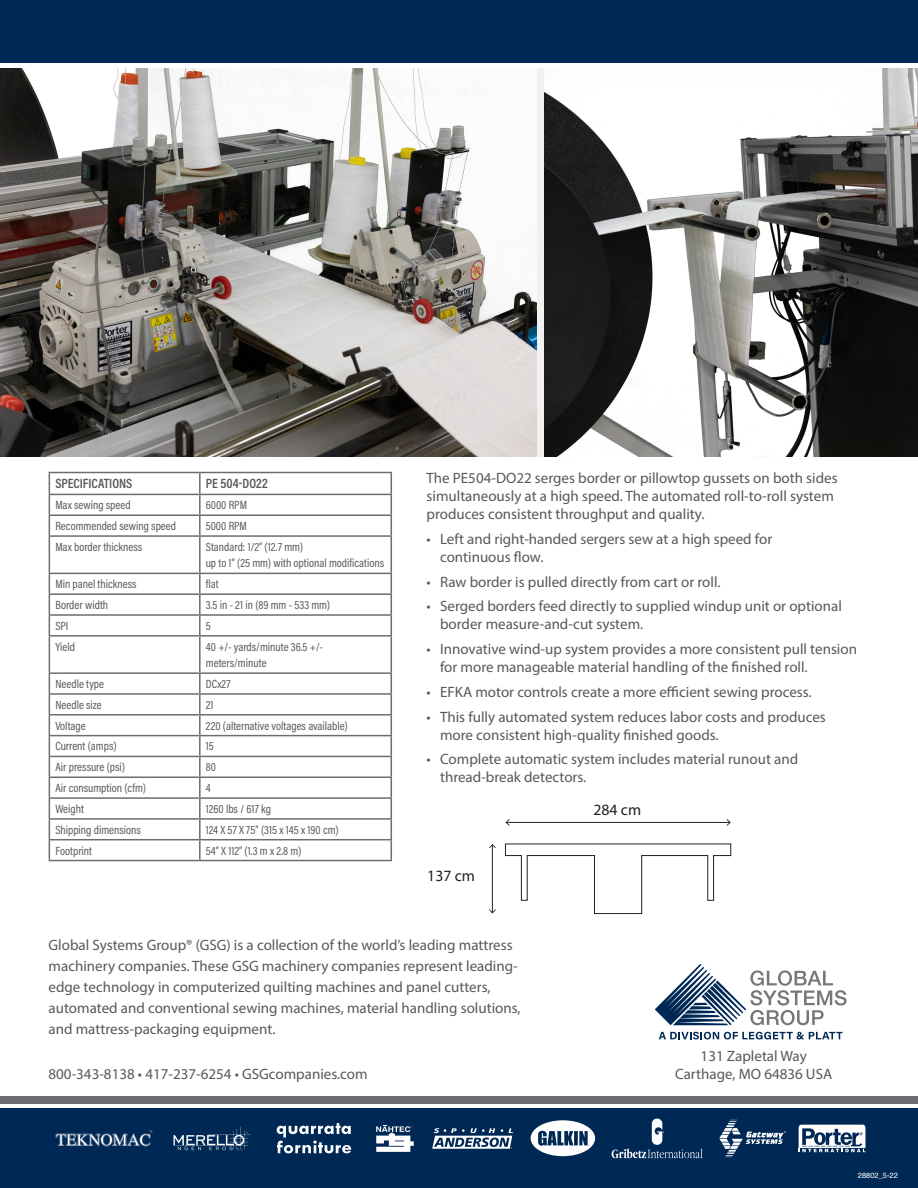
<style>
.page{position:relative;width:918px;height:1188px;background:#fff}
.page>*{position:absolute;margin:0;border:0;box-sizing:border-box;transform-origin:0 0}
.t1{font:15.75px "Myriad Pro";color:#231f20}
.t2{font:15px/18px "Myriad Pro";color:#57585a}
.t3{font:600 13.5px "Acumin Pro Cond";color:#57585a}
.t4{font:12px "Acumin Pro Cond";color:#57585a}
.t5{font:7.5px "Helvetica";color:#fff}
</style>
<div class="page">
<div style="left:0;top:1108px;width:918px;height:80px;background:#002855"></div>
<div style="left:0;top:1097px;width:918px;height:7px;background:#6c6d70"></div>
<svg style="left:655px;top:964px;width:192px;height:61px"></svg>
<svg style="left:659px;top:1032px;width:184px;height:8px"></svg>
<svg style="left:612px;top:1119px;width:91px;height:39px"></svg>
<svg style="left:799px;top:1125px;width:67px;height:27px"></svg>
<svg style="left:719px;top:1120px;width:67px;height:38px"></svg>
<svg style="left:531px;top:1120px;width:64px;height:36px"></svg>
<svg style="left:173px;top:1127px;width:77px;height:23px"></svg>
<svg style="left:56px;top:1131px;width:96px;height:15px"></svg>
<svg style="left:432px;top:1128px;width:81px;height:21px"></svg>
<svg style="left:376px;top:1125px;width:38px;height:27px"></svg>
<svg style="left:277px;top:1123px;width:74px;height:30px"></svg>
<div style="left:0;top:0;width:918px;height:63px;background:#002855"></div>
<img style="left:0;top:68px;width:537px;height:389px">
<svg style="left:505px;top:843px;width:227px;height:71px"></svg>
<hr style="left:506px;top:822px;width:224px;height:1px;background:#231f20">
<svg style="left:505px;top:819px;width:5px;height:7px"></svg>
<svg style="left:727px;top:819px;width:4px;height:7px"></svg>
<hr style="left:492px;top:845px;width:1px;height:68px;background:#231f20">
<svg style="left:489px;top:909px;width:7px;height:5px"></svg>
<svg style="left:489px;top:844px;width:7px;height:4px"></svg>
<hr style="left:49px;top:472px;width:151px;height:1px;background:#6c6d70">
<hr style="left:200px;top:472px;width:192px;height:1px;background:#6c6d70">
<hr style="left:199px;top:473px;width:2px;height:21px;background:#6c6d70">
<hr style="left:49px;top:494px;width:151px;height:1px;background:#6c6d70">
<hr style="left:200px;top:494px;width:192px;height:1px;background:#6c6d70">
<hr style="left:49px;top:514px;width:151px;height:2px;background:#6c6d70">
<svg style="left:49px;top:473px;width:1px;height:62px"></svg>
<hr style="left:200px;top:514px;width:192px;height:2px;background:#6c6d70">
<svg style="left:199px;top:495px;width:2px;height:40px"></svg>
<svg style="left:391px;top:473px;width:1px;height:62px"></svg>
<hr style="left:49px;top:535px;width:151px;height:2px;background:#6c6d70">
<hr style="left:49px;top:537px;width:1px;height:36px;background:#6c6d70">
<hr style="left:200px;top:535px;width:192px;height:2px;background:#6c6d70">
<hr style="left:199px;top:537px;width:2px;height:36px;background:#6c6d70">
<hr style="left:391px;top:537px;width:1px;height:36px;background:#6c6d70">
<hr style="left:49px;top:573px;width:151px;height:1px;background:#6c6d70">
<hr style="left:200px;top:573px;width:192px;height:1px;background:#6c6d70">
<hr style="left:49px;top:593px;width:151px;height:2px;background:#6c6d70">
<hr style="left:200px;top:593px;width:192px;height:2px;background:#6c6d70">
<hr style="left:49px;top:614px;width:151px;height:2px;background:#6c6d70">
<svg style="left:49px;top:574px;width:1px;height:61px"></svg>
<hr style="left:200px;top:614px;width:192px;height:2px;background:#6c6d70">
<svg style="left:199px;top:574px;width:2px;height:61px"></svg>
<svg style="left:391px;top:574px;width:1px;height:61px"></svg>
<hr style="left:49px;top:635px;width:151px;height:2px;background:#6c6d70">
<hr style="left:49px;top:637px;width:1px;height:35px;background:#6c6d70">
<hr style="left:200px;top:635px;width:192px;height:2px;background:#6c6d70">
<hr style="left:199px;top:637px;width:2px;height:35px;background:#6c6d70">
<hr style="left:391px;top:637px;width:1px;height:35px;background:#6c6d70">
<hr style="left:49px;top:672px;width:151px;height:2px;background:#6c6d70">
<hr style="left:200px;top:672px;width:192px;height:2px;background:#6c6d70">
<hr style="left:49px;top:693px;width:151px;height:2px;background:#6c6d70">
<hr style="left:200px;top:693px;width:192px;height:2px;background:#6c6d70">
<hr style="left:49px;top:714px;width:151px;height:2px;background:#6c6d70">
<hr style="left:200px;top:714px;width:192px;height:2px;background:#6c6d70">
<svg style="left:199px;top:674px;width:2px;height:61px"></svg>
<hr style="left:49px;top:735px;width:151px;height:1px;background:#6c6d70">
<hr style="left:200px;top:735px;width:192px;height:1px;background:#6c6d70">
<hr style="left:199px;top:736px;width:2px;height:20px;background:#6c6d70">
<hr style="left:49px;top:756px;width:151px;height:1px;background:#6c6d70">
<hr style="left:200px;top:756px;width:192px;height:1px;background:#6c6d70">
<hr style="left:199px;top:757px;width:2px;height:20px;background:#6c6d70">
<hr style="left:49px;top:777px;width:151px;height:1px;background:#6c6d70">
<hr style="left:200px;top:777px;width:192px;height:1px;background:#6c6d70">
<hr style="left:49px;top:797px;width:151px;height:2px;background:#6c6d70">
<hr style="left:200px;top:797px;width:192px;height:2px;background:#6c6d70">
<hr style="left:49px;top:818px;width:151px;height:2px;background:#6c6d70">
<hr style="left:200px;top:818px;width:192px;height:2px;background:#6c6d70">
<svg style="left:199px;top:778px;width:2px;height:61px"></svg>
<hr style="left:49px;top:839px;width:151px;height:1px;background:#6c6d70">
<svg style="left:49px;top:674px;width:1px;height:186px"></svg>
<hr style="left:200px;top:839px;width:192px;height:1px;background:#6c6d70">
<hr style="left:199px;top:840px;width:2px;height:20px;background:#6c6d70">
<svg style="left:391px;top:674px;width:1px;height:186px"></svg>
<hr style="left:49px;top:860px;width:151px;height:1px;background:#6c6d70">
<hr style="left:200px;top:860px;width:192px;height:1px;background:#6c6d70">
<img style="left:544px;top:68px;width:374px;height:389px">
<p class="t3" style="left:55px;top:475px;width:79px">SPECIFICATIONS</p>
<p class="t3" style="left:206px;top:475px;width:64px">PE 504-DO22</p>
<p class="t4" style="left:55px;top:497px;width:77px">Max sewing speed</p>
<p class="t4" style="left:206px;top:497px;width:43px">6000 RPM</p>
<p class="t4" style="left:55px;top:518px;width:122px">Recommended sewing speed</p>
<p class="t4" style="left:206px;top:518px;width:43px">5000 RPM</p>
<p class="t4" style="left:55px;top:539px;width:89px">Max border thickness</p>
<p class="t4" style="left:206px;top:539px;width:99px">Standard: 1/2” (12.7 mm)</p>
<p class="t4" style="left:206px;top:556px;width:180px">up to 1” (25 mm) with optional modifications</p>
<p class="t4" style="left:55px;top:576px;width:83px">Min panel thickness</p>
<p class="t4" style="left:206px;top:576px;width:14px">flat</p>
<p class="t4" style="left:55px;top:597px;width:54px">Border width</p>
<p class="t4" style="left:206px;top:597px;width:126px">3.5 in - 21 in (89 mm - 533 mm)</p>
<p class="t4" style="left:55px;top:618px;width:14px">SPI</p>
<p class="t4" style="left:206px;top:618px;width:6px">5</p>
<p class="t4" style="left:55px;top:639px;width:21px">Yield</p>
<p class="t4" style="left:206px;top:639px;width:119px">40 +/- yards/minute 36.5 +/-</p>
<p class="t4" style="left:206px;top:655px;width:62px">meters/minute</p>
<p class="t4" style="left:55px;top:676px;width:50px">Needle type</p>
<p class="t4" style="left:206px;top:676px;width:26px">DCx27</p>
<p class="t4" style="left:55px;top:697px;width:48px">Needle size</p>
<p class="t4" style="left:206px;top:697px;width:9px">21</p>
<p class="t4" style="left:55px;top:718px;width:32px">Voltage</p>
<p class="t4" style="left:206px;top:718px;width:143px">220 (alternative voltages available)</p>
<p class="t4" style="left:55px;top:739px;width:63px">Current (amps)</p>
<p class="t4" style="left:206px;top:739px;width:10px">15</p>
<p class="t4" style="left:55px;top:759px;width:71px">Air pressure (psi)</p>
<p class="t4" style="left:206px;top:759px;width:12px">80</p>
<p class="t4" style="left:55px;top:780px;width:92px">Air consumption (cfm)</p>
<p class="t4" style="left:206px;top:780px;width:6px">4</p>
<p class="t4" style="left:55px;top:801px;width:30px">Weight</p>
<p class="t4" style="left:206px;top:801px;width:67px">1260 lbs / 617 kg</p>
<p class="t4" style="left:55px;top:822px;width:87px">Shipping dimensions</p>
<p class="t4" style="left:206px;top:822px;width:134px">124 X 57 X 75” (315 x 145 x 190 cm)</p>
<p class="t4" style="left:55px;top:843px;width:38px">Footprint</p>
<p class="t4" style="left:206px;top:843px;width:97px">54” X 112” (1.3 m x 2.8 m)</p>
<p class="t2" style="left:427px;top:469px;width:413px">The PE504-DO22 serges border or pillowtop gussets on both sides simultaneously at a high speed. The automated roll-to-roll system produces consistent throughput and quality.</p>
<p class="t2" style="left:440px;top:529px;width:334px;text-indent:-14px">• Left and right-handed sergers sew at a high speed for continuous flow.</p>
<p class="t2" style="left:427px;top:572px;width:295px">• Raw border is pulled directly from cart or roll.</p>
<p class="t2" style="left:440px;top:597px;width:403px;text-indent:-14px">• Serged borders feed directly to supplied windup unit or optional border measure-and-cut system.</p>
<p class="t2" style="left:440px;top:640px;width:418px;text-indent:-14px">• Innovative wind-up system provides a more consistent pull tension for more manageable material handling of the finished roll.</p>
<p class="t2" style="left:427px;top:682px;width:387px">• EFKA motor controls create a more efficient sewing process.</p>
<p class="t2" style="left:440px;top:707px;width:387px;text-indent:-14px">• This fully automated system reduces labor costs and produces more consistent high-quality finished goods.</p>
<p class="t2" style="left:440px;top:750px;width:360px;text-indent:-14px">• Complete automatic system includes material runout and thread-break detectors.</p>
<p class="t1" style="left:427px;top:866px;width:49px">137 cm</p>
<p class="t1" style="left:593px;top:800px;width:49px">284 cm</p>
<p class="t2" style="left:49px;top:934px;width:474px;line-height:21px">Global Systems Group® (GSG) is a collection of the world’s leading mattress machinery companies. These GSG machinery companies represent leading&shy;edge technology in computerized quilting machines and panel cutters, automated and conventional sewing machines, material handling solutions, and mattress-packaging equipment.</p>
<p class="t2" style="left:49px;top:1065px;width:321px">800-343-8138 • 417-237-6254 • GSGcompanies.com</p>
<p class="t2" style="left:701px;top:1047px;width:108px">131 Zapletal Way</p>
<p class="t2" style="left:675px;top:1065px;width:159px">Carthage, MO 64836 USA</p>
<p class="t5" style="left:858px;top:1170px;width:42px">28802_5-22</p>
</div>
